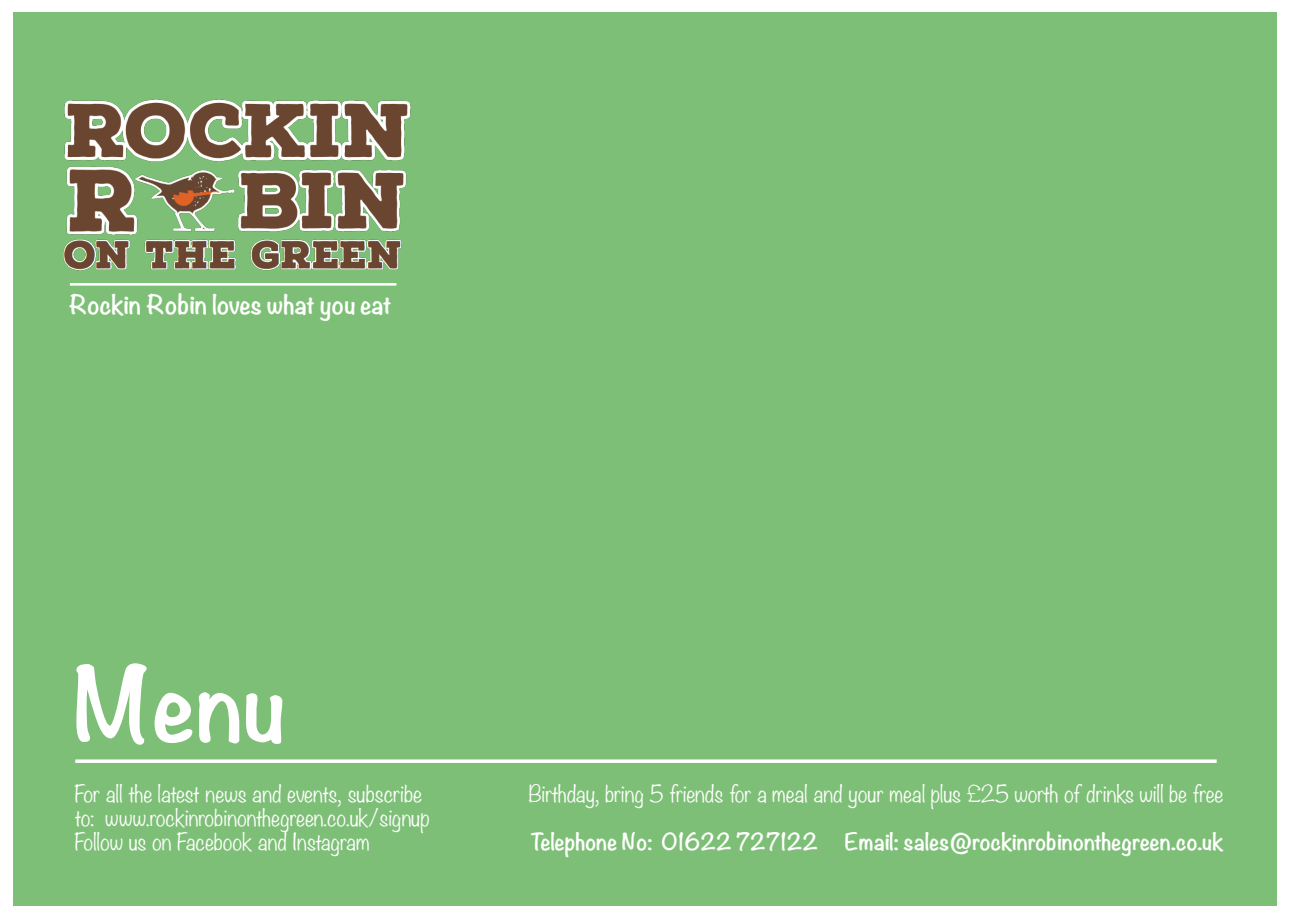
<style>
.page{position:relative;width:1289px;height:919px;background:#fff}
.page>*{position:absolute;margin:0;border:0;box-sizing:border-box;transform-origin:0 0}
.t1{font:700 90.6px "Noteworthy";color:#fff}
.t2{font:700 23.55px "Noteworthy";color:#fff}
.t3{font:300 21px/24px "Noteworthy";color:#fff}
.t4{font:700 21px "Noteworthy";color:#fff}
</style>
<div class="page">
<div style="left:13px;top:13px;width:1263px;height:893px;background:#7ebf77"></div>
<img style="left:63px;top:99px;width:348px;height:187px">
<hr style="left:70px;top:283px;width:326px;height:2px;background:#fff">
<hr style="left:75px;top:759px;width:1141px;height:3px;background:#fff">
<p class="t2" style="left:69px;top:283px;width:324px">Rockin Robin loves what you eat</p>
<h1 class="t1" style="left:74px;top:624px;width:214px">Menu</h1>
<p class="t3" style="left:74px;top:781px;width:357px">For all the latest news and events, subscribe to: www.rockinrobinonthegreen.co.uk/signup<br>Follow us on Facebook and Instagram</p>
<p class="t3" style="left:528px;top:780px;width:696px">Birthday, bring 5 friends for a meal and your meal plus £25 worth of drinks will be free</p>
<p class="t4" style="left:531px;top:822px;width:289px">Telephone No: 01622 727122</p>
<p class="t4" style="left:844px;top:822px;width:380px">Email: sales@rockinrobinonthegreen.co.uk</p>
</div>
